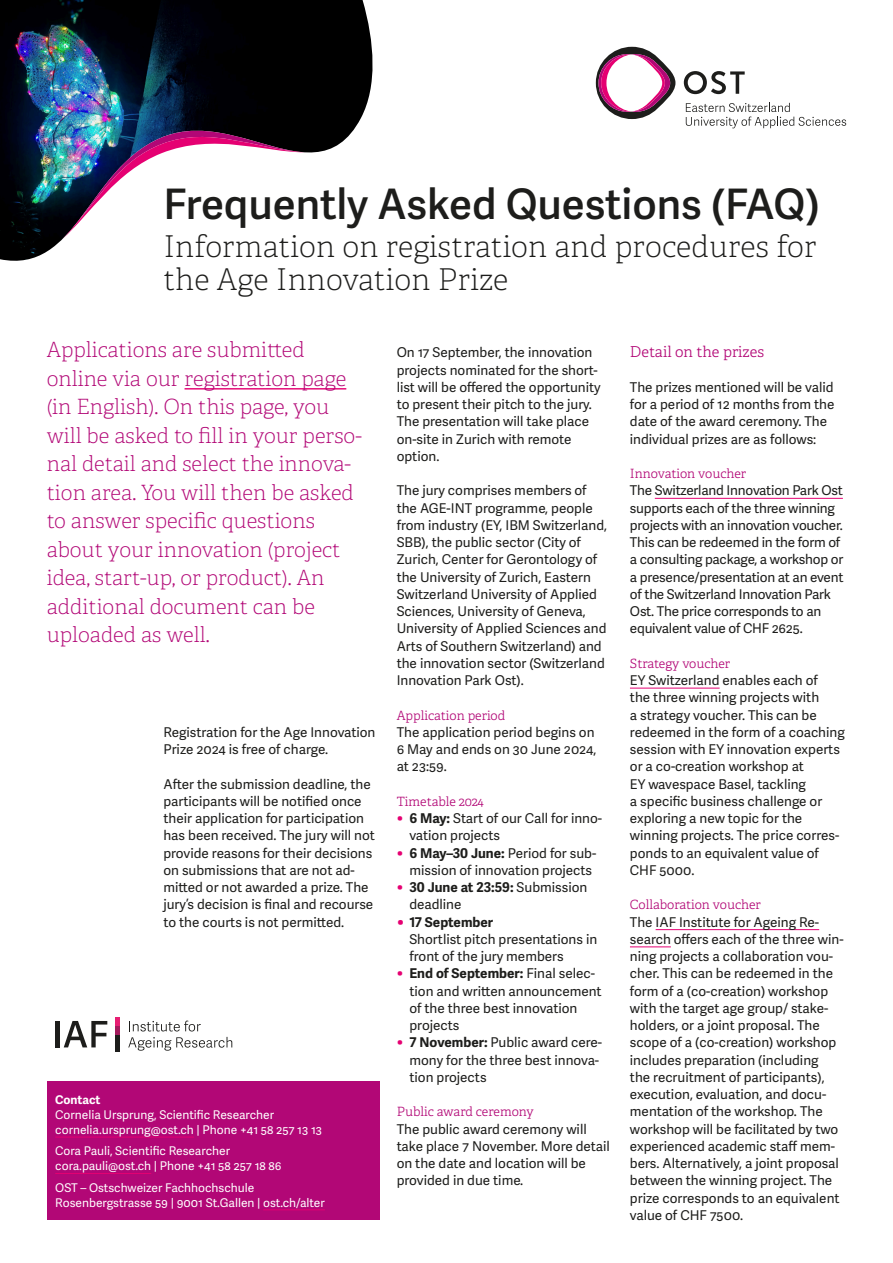
<style>
.page{position:relative;width:893px;height:1263px;background:#fff}
.page>*{position:absolute;margin:0;border:0;box-sizing:border-box;transform-origin:0 0}
.t1{font:600 42px "Adelle Sans";color:#1d1d1b}
.t2{font:100 30px/33px "Adelle";letter-spacing:.005em;color:#1d1d1b}
.t3{font:100 21px/28.5px "Adelle";color:#b20776}
.t4{font:300 15px "Adelle";color:#b20776}
.t5{font:13.5px/17.2px "Adelle Sans";color:#1d1d1b}
.t6{font:300 12.75px "Adelle";color:#b20776}
.t7{font:12px/15px "Adelle Sans";color:#fff}
.t8{font:700 12px "Adelle Sans";color:#fff}
.s1{font-size:16.5px;color:#e50072}
.s2{font-weight:700}
.s3{font-weight:700;font-size:16.5px;color:#e50072}
</style>
<div class="page">
<hr style="left:655px;top:498px;width:188px;height:1px;background:#e50072">
<hr style="left:630px;top:688px;width:90px;height:1px;background:#e50072">
<hr style="left:656px;top:929px;width:163px;height:1px;background:#e50072">
<hr style="left:630px;top:946px;width:41px;height:1px;background:#e50072">
<hr style="left:185px;top:388px;width:161px;height:1px;background:#e50072">
<div style="left:47px;top:1082px;width:333px;height:138px;background:#b20776"></div>
<hr style="left:55px;top:1136px;width:139px;height:1px;background:#e50072">
<hr style="left:55px;top:1173px;width:96px;height:1px;background:#e50072">
<hr style="left:263px;top:1209px;width:62px;height:1px;background:#e50072">
<img style="left:0;top:0;width:373px;height:261px">
<img style="left:62px;top:118px;width:243px;height:121px">
<svg style="left:129px;top:1020px;width:72px;height:11px"></svg>
<svg style="left:128px;top:1037px;width:104px;height:14px"></svg>
<div style="left:55px;top:1021px;width:5px;height:26px;background:#1d1d1b"></div>
<svg style="left:64px;top:1021px;width:43px;height:26px"></svg>
<div style="left:115px;top:1017px;width:5px;height:35px;background:#1d1d1b"></div>
<div style="left:115px;top:1017px;width:5px;height:17px;background:#a31a5c"></div>
<div style="left:115px;top:1017px;width:5px;height:8px;background:#e71e73"></div>
<svg style="left:684px;top:71px;width:61px;height:23px"></svg>
<svg style="left:596px;top:47px;width:79px;height:72px"></svg>
<svg style="left:686px;top:103px;width:160px;height:25px"></svg>
<h1 class="t1" style="left:163px;top:180px;width:658px">Frequently Asked Questions (FAQ)</h1>
<h2 class="t2" style="left:163px;top:230px;width:655px">Information on registration and procedures for the Age Innovation Prize</h2>
<p class="t3" style="left:47px;top:336px;width:317px">Applications are submitted online via our registration page (in English). On this page, you will be asked to fill in your perso&shy;nal detail and select the innova&shy;tion area. You will then be asked to answer specific questions about your innovation (project idea, start-up, or product). An additional document can be uploaded as well.</p>
<p class="t5" style="left:163px;top:724px;width:214px">Registration for the Age Innovation<br>Prize 2024 is free of charge.</p>
<p class="t5" style="left:163px;top:776px;width:213px">After the submission deadline, the participants will be notified once their application for participation has been received. The jury will not provide reasons for their decisions on submissions that are not ad&shy;mitted or not awarded a prize. The jury’s decision is final and recourse to the courts is not permitted.</p>
<p class="t8" style="left:55px;top:1092px;width:47px">Contact</p>
<p class="t7" style="left:55px;top:1108px;width:268px">Cornelia Ursprung, Scientific Researcher cornelia.ursprung@ost.ch | Phone +41 58 257 13 13</p>
<p class="t7" style="left:55px;top:1144px;width:228px">Cora Pauli, Scientific Researcher cora.pauli@ost.ch | Phone +41 58 257 18 86</p>
<p class="t7" style="left:55px;top:1180px;width:271px">OST – Ostschweizer Fachhochschule<br>Rosenbergstrasse 59 | 9001 St.Gallen | ost.ch/alter</p>
<p class="t5" style="left:397px;top:344px;width:205px">On 17 September, the innovation projects nominated for the short&shy;list will be offered the opportunity to present their pitch to the jury.<br>The presentation will take place on-site in Zurich with remote option.</p>
<p class="t5" style="left:397px;top:482px;width:212px">The jury comprises members of the AGE-INT programme, people from industry (EY, IBM Switzerland,<br>SBB), the public sector (City of<br>Zurich, Center for Gerontology of the University of Zurich, Eastern<br>Switzerland University of Applied<br>Sciences, University of Geneva,<br>University of Applied Sciences and<br>Arts of Southern Switzerland) and the innovation sector (Switzerland<br>Innovation Park Ost).</p>
<p class="t6" style="left:397px;top:707px;width:110px">Application period</p>
<p class="t5" style="left:397px;top:724px;width:201px">The application period begins on<br>6 May and ends on 30 June 2024, at 23:59.</p>
<p class="t6" style="left:397px;top:793px;width:89px">Timetable 2024</p>
<p class="t5" style="left:409px;top:810px;width:194px;text-indent:-13px"><span class="s1">•</span> <span class="s2">6 May:</span> Start of our Call for inno&shy;vation projects</p>
<p class="t5" style="left:409px;top:845px;width:188px;text-indent:-13px"><span class="s1">•</span> <span class="s2">6 May–30 June:</span> Period for sub&shy;mission of innovation projects</p>
<p class="t5" style="left:409px;top:879px;width:179px;text-indent:-13px"><span class="s1">•</span> <span class="s2">30 June at 23:59:</span> Submission deadline</p>
<p class="t5" style="left:409px;top:914px;width:189px;text-indent:-13px"><span class="s3">•</span> <span class="s2">17 September<br></span>Shortlist pitch presentations in front of the jury members</p>
<p class="t5" style="left:409px;top:965px;width:194px;text-indent:-13px"><span class="s1">•</span> <span class="s2">End of September:</span> Final selec&shy;tion and written announcement of the three best innovation projects</p>
<p class="t5" style="left:409px;top:1034px;width:194px;text-indent:-13px"><span class="s1">•</span> <span class="s2">7 November:</span> Public award cere&shy;mony for the three best innova&shy;tion projects</p>
<p class="t6" style="left:397px;top:1104px;width:139px">Public award ceremony</p>
<p class="t5" style="left:397px;top:1121px;width:215px">The public award ceremony will take place 7 November. More detail on the date and location will be provided in due time.</p>
<p class="t4" style="left:630px;top:343px;width:136px">Detail on the prizes</p>
<p class="t5" style="left:630px;top:379px;width:206px">The prizes mentioned will be valid for a period of 12 months from the date of the award ceremony. The individual prizes are as follows:</p>
<p class="t6" style="left:630px;top:466px;width:118px">Innovation voucher</p>
<p class="t5" style="left:630px;top:482px;width:215px">The Switzerland Innovation Park Ost supports each of the three winning projects with an innovation voucher.<br>This can be redeemed in the form of a consulting package, a workshop or a presence/presentation at an event of the Switzerland Innovation Park Ost. The price corresponds to an equivalent value of CHF 2625.</p>
<p class="t6" style="left:630px;top:655px;width:102px">Strategy voucher</p>
<p class="t5" style="left:630px;top:672px;width:216px">EY Switzerland enables each of<br>the three winning projects with<br>a strategy voucher. This can be redeemed in the form of a coaching session with EY innovation experts or a co-creation workshop at<br>EY wavespace Basel, tackling<br>a specific business challenge or exploring a new topic for the winning projects. The price corres&shy;ponds to an equivalent value of<br>CHF 5000.</p>
<p class="t6" style="left:630px;top:897px;width:132px">Collaboration voucher</p>
<p class="t5" style="left:630px;top:914px;width:215px">The IAF Institute for Ageing Re&shy;search offers each of the three win&shy;ning projects a collaboration vou&shy;cher. This can be redeemed in the form of a (co-creation) workshop with the target age group/ stake&shy;holders, or a joint proposal. The scope of a (co-creation) workshop includes preparation (including<br>the recruitment of participants), execution, evaluation, and docu&shy;mentation of the workshop. The workshop will be facilitated by two experienced academic staff mem&shy;bers. Alternatively, a joint proposal between the winning project. The prize corresponds to an equivalent value of CHF 7500.</p>
</div>
